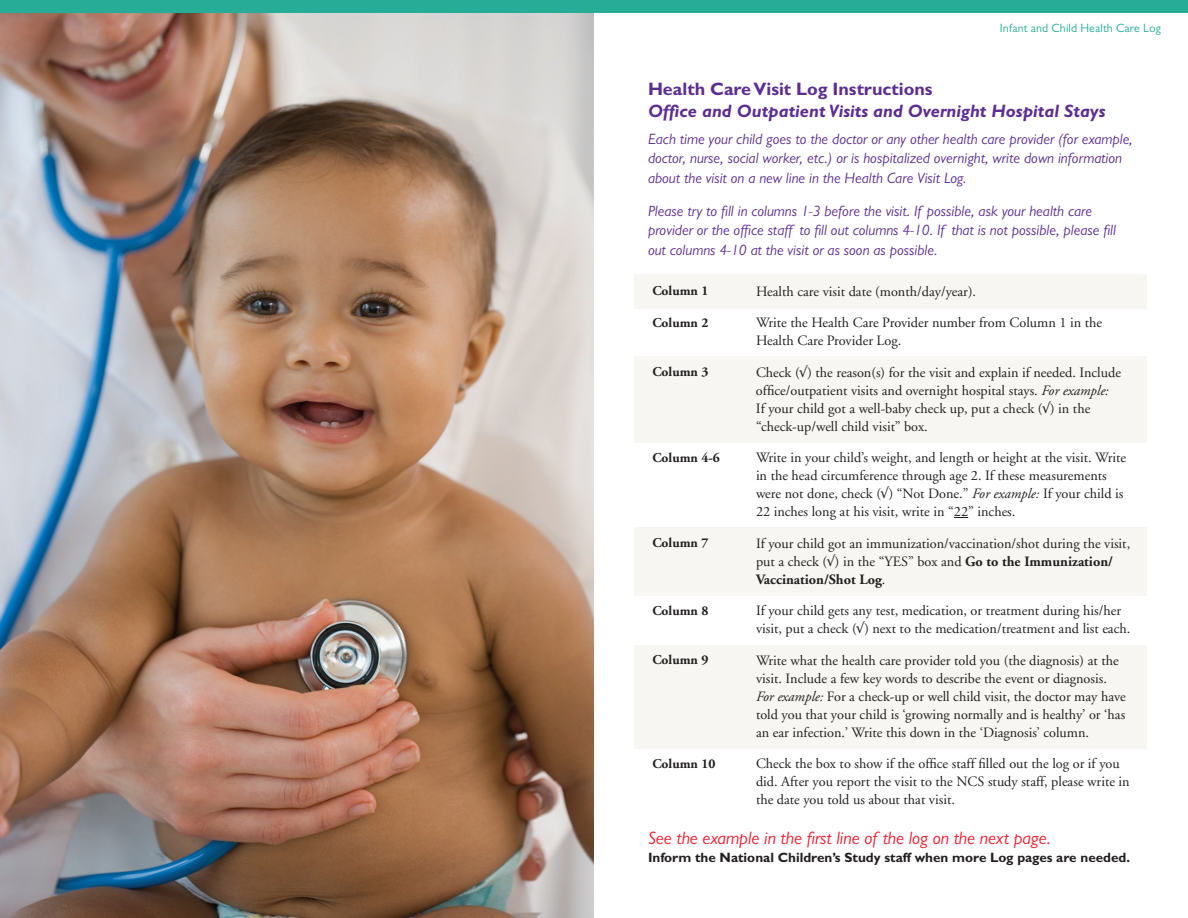
<style>
.page{position:relative;width:1188px;height:918px;background:#fff}
.page>*{position:absolute;margin:0;border:0;box-sizing:border-box;transform-origin:0 0}
.Body_text{font:italic 700 18px "Gill Sans";color:#5d2d91}
.Body_text-2{font:italic 18px "Gill Sans";color:#ee1b2c}
.Body_text-3{font:700 18px "Gill Sans";color:#5d2d91}
.Body_text-4{font:italic 15px/19.5px "Gill Sans";color:#5d2d91}
.Body_text-5{font:14.25px/18px "Adobe Garamond";color:#231f20}
.Body_text-6{font:700 13.5px "Gill Sans";color:#231f20}
.Body_text-7{font:700 13.5px "Adobe Garamond";color:#231f20}
.t1{font:12px "Gill Sans";letter-spacing:.01em;color:#27ac98}
.s1{font-family:"Adobe Garamond Pro";font-style:italic}
.s2{font-weight:700}
</style>
<div class="page">
<div style="left:634px;top:645px;width:514px;height:104px;background:#f7f6f2"></div>
<div style="left:634px;top:527px;width:514px;height:68px;background:#f7f6f2"></div>
<div style="left:634px;top:357px;width:514px;height:86px;background:#f7f6f2"></div>
<div style="left:634px;top:274px;width:514px;height:35px;background:#f7f6f2"></div>
<img style="left:0;top:13px;width:594px;height:905px">
<div style="left:0;top:0;width:1188px;height:13px;background:#27ac98"></div>
<svg style="left:954px;top:517px;width:14px;height:1px"></svg>
<p class="t1" style="left:1000px;top:21px;width:163px">Infant and Child Health Care Log</p>
<p class="Body_text-3" style="left:648px;top:78px;width:286px">Health Care Visit Log Instructions</p>
<p class="Body_text" style="left:648px;top:101px;width:459px">Office and Outpatient Visits and Overnight Hospital Stays</p>
<p class="Body_text-4" style="left:648px;top:129px;width:486px">Each time your child goes to the doctor or any other health care provider (for example, doctor, nurse, social worker, etc.) or is hospitalized overnight, write down information about the visit on a new line in the Health Care Visit Log.</p>
<p class="Body_text-4" style="left:648px;top:201px;width:470px">Please try to fill in columns 1-3 before the visit. If possible, ask your health care provider or the office staff to fill out columns 4-10. If that is not possible, please fill out columns 4-10 at the visit or as soon as possible.</p>
<p class="Body_text-7" style="left:652px;top:283px;width:58px">Column 1</p>
<p class="Body_text-7" style="left:652px;top:316px;width:58px">Column 2</p>
<p class="Body_text-7" style="left:652px;top:364px;width:58px">Column 3</p>
<p class="Body_text-5" style="left:756px;top:282px;width:222px">Health care visit date (month/day/year).</p>
<p class="Body_text-5" style="left:756px;top:314px;width:348px">Write the Health Care Provider number from Column 1 in the<br>Health Care Provider Log.</p>
<p class="Body_text-5" style="left:756px;top:363px;width:367px">Check (√) the reason(s) for the visit and explain if needed. Include office/outpatient visits and overnight hospital stays. <span class="s1">For example:<br></span>If your child got a well-baby check up, put a check (√) in the “check-up/well child visit” box.</p>
<p class="Body_text-5" style="left:756px;top:449px;width:372px">Write in your child’s weight, and length or height at the visit. Write in the head circumference through age 2. If these measurements were not done, check (√) “Not Done.” <span class="s1">For example:</span> If your child is 22 inches long at his visit, write in “22” inches.</p>
<p class="Body_text-5" style="left:756px;top:534px;width:376px">If your child got an immunization/vaccination/shot during the visit, put a check (√) in the “YES” box and <span class="s2">Go to the Immunization/<br>Vaccination/Shot Log</span>.</p>
<p class="Body_text-5" style="left:756px;top:602px;width:376px">If your child gets any test, medication, or treatment during his/her visit, put a check (√) next to the medication/treatment and list each.</p>
<p class="Body_text-5" style="left:756px;top:651px;width:371px">Write what the health care provider told you (the diagnosis) at the visit. Include a few key words to describe the event or diagnosis.<br><span class="s1">For example:</span> For a check-up or well child visit, the doctor may have told you that your child is ‘growing normally and is healthy’ or ‘has an ear infection.’ Write this down in the ‘Diagnosis’ column.</p>
<p class="Body_text-5" style="left:756px;top:755px;width:375px">Check the box to show if the office staff filled out the log or if you did. After you report the visit to the NCS study staff, please write in the date you told us about that visit.</p>
<p class="Body_text-7" style="left:652px;top:450px;width:69px">Column 4-6</p>
<p class="Body_text-7" style="left:652px;top:536px;width:58px">Column 7</p>
<p class="Body_text-7" style="left:652px;top:603px;width:58px">Column 8</p>
<p class="Body_text-7" style="left:652px;top:653px;width:58px">Column 9</p>
<p class="Body_text-7" style="left:652px;top:756px;width:65px">Column 10</p>
<p class="Body_text-2" style="left:648px;top:828px;width:405px">See the example in the first line of the log on the next page.</p>
<p class="Body_text-6" style="left:648px;top:850px;width:484px">Inform the National Children’s Study staff when more Log pages are needed.</p>
</div>
